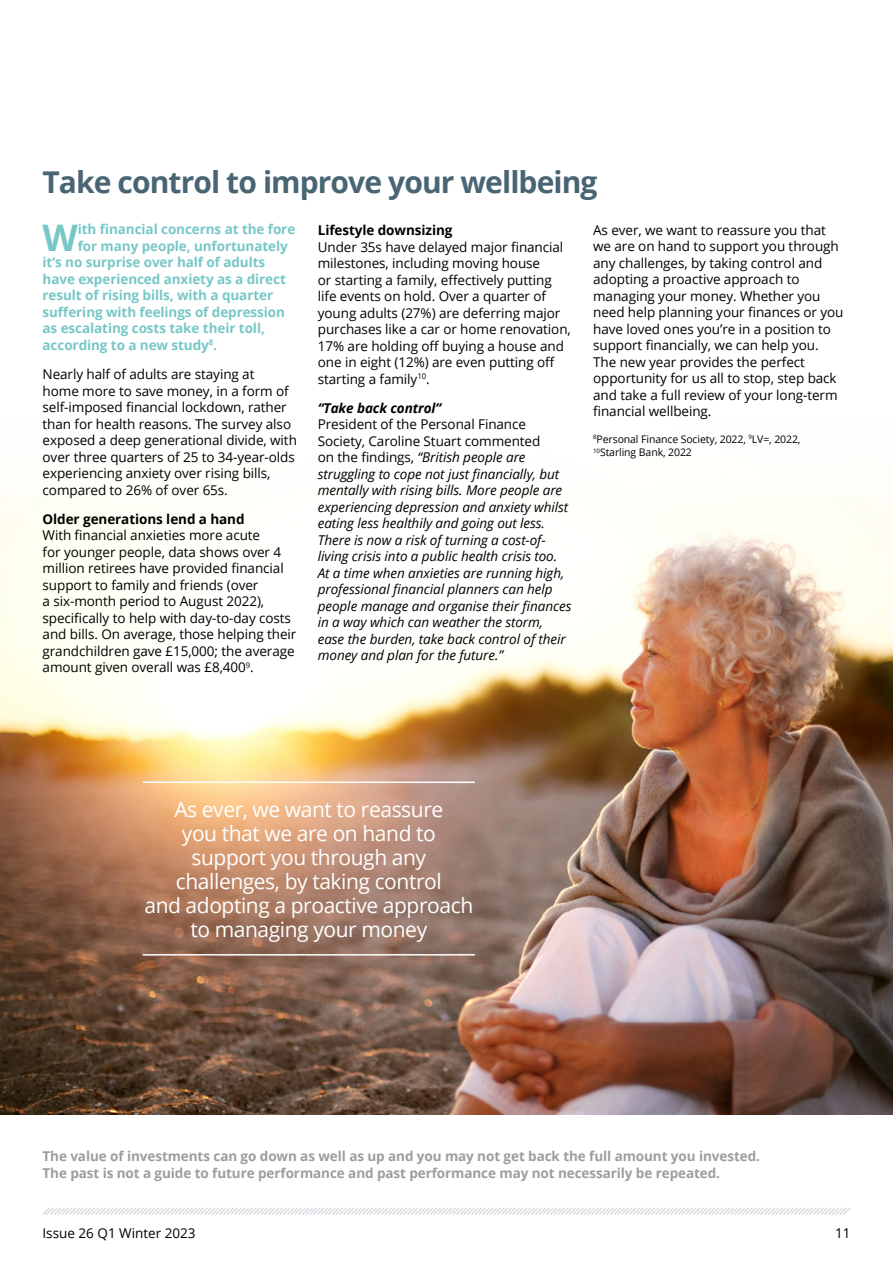
<style>
.page{position:relative;width:893px;height:1263px;background:#fff}
.page>*{position:absolute;margin:0;border:0;box-sizing:border-box;transform-origin:0 0}
.t1{font:700 36.6px "Open Sans";color:#77c7c7}
.t2{font:700 30px "Open Sans";letter-spacing:-.03em;color:#496574}
.t3{font:21px/24px "Open Sans";letter-spacing:-.02em;color:#fff;text-align:center}
.t4{font:13.5px/16.5px "Open Sans";letter-spacing:-.005em;color:#000}
.t5{font:italic 13.5px/16.5px "Open Sans";letter-spacing:-.005em;color:#000}
.t6{font:700 13.5px "Open Sans";letter-spacing:-.005em;color:#77c7c7}
.t7{font:700 13.5px/16.5px "Open Sans";letter-spacing:-.005em;color:#9d9d9c}
.t8{font:700 13.5px "Open Sans";letter-spacing:-.005em;color:#000}
.t9{font:italic 700 13.5px "Open Sans";letter-spacing:-.005em;color:#000}
.t10{font:10.5px/13.5px "Open Sans";letter-spacing:-.01em;color:#000}
.s1{font-style:normal}
</style>
<div class="page">
<svg style="left:43px;top:1208px;width:807px;height:7px"></svg>
<img style="left:0;top:499px;width:893px;height:615px">
<hr style="left:143px;top:781px;width:332px;height:2px;background:#fff">
<hr style="left:143px;top:954px;width:332px;height:1px;background:#fff">
<h2 class="t2" style="left:43px;top:161px;width:556px">Take control to improve your wellbeing</h2>
<h1 class="t1" style="left:43px;top:212px;width:37px">W</h1>
<p class="t6" style="left:78px;top:220px;width:219px">ith financial concerns at the fore</p>
<p class="t6" style="left:78px;top:236px;width:212px">for many people, unfortunately</p>
<p class="t6" style="left:43px;top:253px;width:224px">it’s no surprise over half of adults</p>
<p class="t6" style="left:43px;top:269px;width:245px">have experienced anxiety as a direct</p>
<p class="t6" style="left:43px;top:286px;width:232px">result of rising bills, with a quarter</p>
<p class="t6" style="left:43px;top:302px;width:244px">suffering with feelings of depression</p>
<p class="t6" style="left:43px;top:319px;width:224px">as escalating costs take their toll,</p>
<p class="t6" style="left:43px;top:335px;width:176px">according to a new study<sup>8</sup>.</p>
<p class="t4" style="left:43px;top:366px;width:256px">Nearly half of adults are staying at<br>home more to save money, in a form of self-imposed financial lockdown, rather than for health reasons. The survey also exposed a deep generational divide, with over three quarters of 25 to 34-year-olds experiencing anxiety over rising bills, compared to 26% of over 65s.</p>
<p class="t8" style="left:43px;top:509px;width:204px">Older generations lend a hand</p>
<p class="t4" style="left:43px;top:527px;width:255px">With financial anxieties more acute<br>for younger people, data shows over 4 million retirees have provided financial support to family and friends (over<br>a six-month period to August 2022), specifically to help with day-to-day costs and bills. On average, those helping their grandchildren gave £15,000; the average amount given overall was £8,400<sup>9</sup>.</p>
<p class="t8" style="left:318px;top:221px;width:136px">Lifestyle downsizing</p>
<p class="t4" style="left:318px;top:238px;width:255px">Under 35s have delayed major financial milestones, including moving house<br>or starting a family, effectively putting life events on hold. Over a quarter of young adults (27%) are deferring major purchases like a car or home renovation, 17% are holding off buying a house and one in eight (12%) are even putting off starting a family<sup>10</sup>.</p>
<p class="t9" style="left:318px;top:398px;width:125px">“Take back control”</p>
<p class="t5" style="left:318px;top:416px;width:255px"><span class="s1">President of the Personal Finance Society, Caroline Stuart commented<br>on the findings,</span> “British people are struggling to cope not just financially, but mentally with rising bills. More people are experiencing depression and anxiety whilst eating less healthily and going out less.<br>There is now a risk of turning a cost-of&shy;living crisis into a public health crisis too.<br>At a time when anxieties are running high, professional financial planners can help people manage and organise their finances in a way which can weather the storm, ease the burden, take back control of their money and plan for the future.”</p>
<p class="t4" style="left:593px;top:221px;width:252px">As ever, we want to reassure you that we are on hand to support you through any challenges, by taking control and adopting a proactive approach to managing your money. Whether you need help planning your finances or you have loved ones you’re in a position to support financially, we can help you.<br>The new year provides the perfect opportunity for us all to stop, step back and take a full review of your long-term financial wellbeing.</p>
<p class="t10" style="left:593px;top:432px;width:209px"><sup>8</sup>Personal Finance Society, 2022, <sup>9</sup>LV=, 2022,<br><sup>10</sup>Starling Bank, 2022</p>
<h3 class="t3" style="left:144px;top:797px;width:330px">As ever, we want to reassure<br>you that we are on hand to support you through any challenges, by taking control<br>and adopting a proactive approach to managing your money</h3>
<p class="t7" style="left:43px;top:1148px;width:719px">The value of investments can go down as well as up and you may not get back the full amount you invested.<br>The past is not a guide to future performance and past performance may not necessarily be repeated.</p>
<p class="t4" style="left:43px;top:1224px;width:155px">Issue 26 Q1 Winter 2023</p>
<p class="t4" style="left:835px;top:1224px;width:17px">11</p>
</div>
